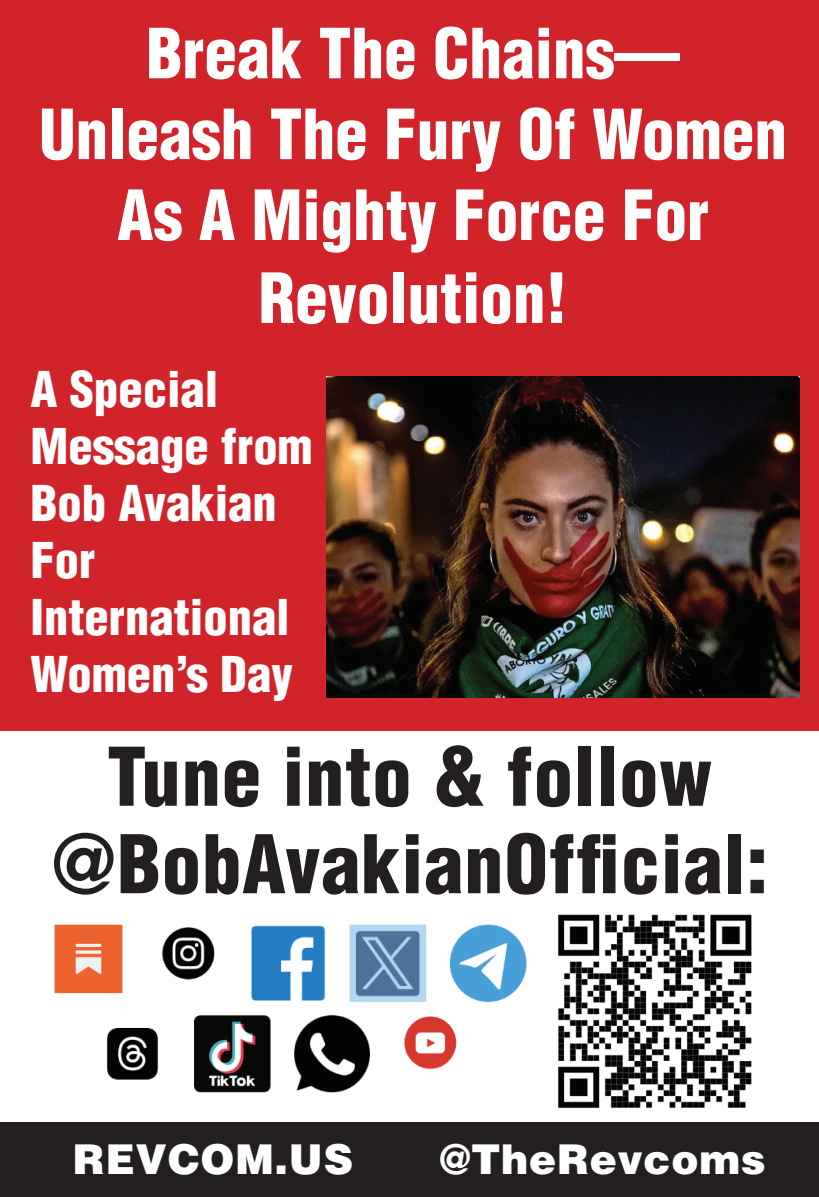
<style>
.page{position:relative;width:819px;height:1197px;background:#fff}
.page>*{position:absolute;margin:0;border:0;box-sizing:border-box;transform-origin:0 0}
.t1{font:900 condensed 78.75px/87.5px "Helvetica LT Std";letter-spacing:.01em;color:#231f20;text-align:center}
.t2{font:900 condensed 67.38px/81.5px "Helvetica LT Std";color:#fff;text-align:center}
.t3{font:900 condensed 48.12px/56.9px "Helvetica LT Std";color:#fff}
.t4{font:900 41.12px "Helvetica LT Std";letter-spacing:.02em;color:#fff}
</style>
<div class="page">
<div style="left:0;top:0;width:819px;height:730px;background:#d1232a"></div>
<div style="left:0;top:1122px;width:819px;height:75px;background:#231f20"></div>
<img style="left:54px;top:924px;width:473px;height:78px">
<img style="left:106px;top:1015px;width:351px;height:78px">
<img style="left:326px;top:377px;width:473px;height:320px">
<img style="left:558px;top:914px;width:194px;height:195px">
<p class="t2" style="left:39px;top:12px;width:749px">Break The Chains—<br>Unleash The Fury Of Women<br>As A Mighty Force For<br>Revolution!</p>
<p class="t3" style="left:31px;top:361px;width:284px">A Special<br>Message from<br>Bob Avakian<br>For<br>International<br>Women’s Day</p>
<p class="t1" style="left:51px;top:732px;width:719px">Tune into &amp; follow @BobAvakianOfficial:</p>
<p class="t4" style="left:73px;top:1133px;width:282px">REVCOM.US</p>
<p class="t4" style="left:440px;top:1133px;width:327px">@TheRevcoms</p>
</div>
